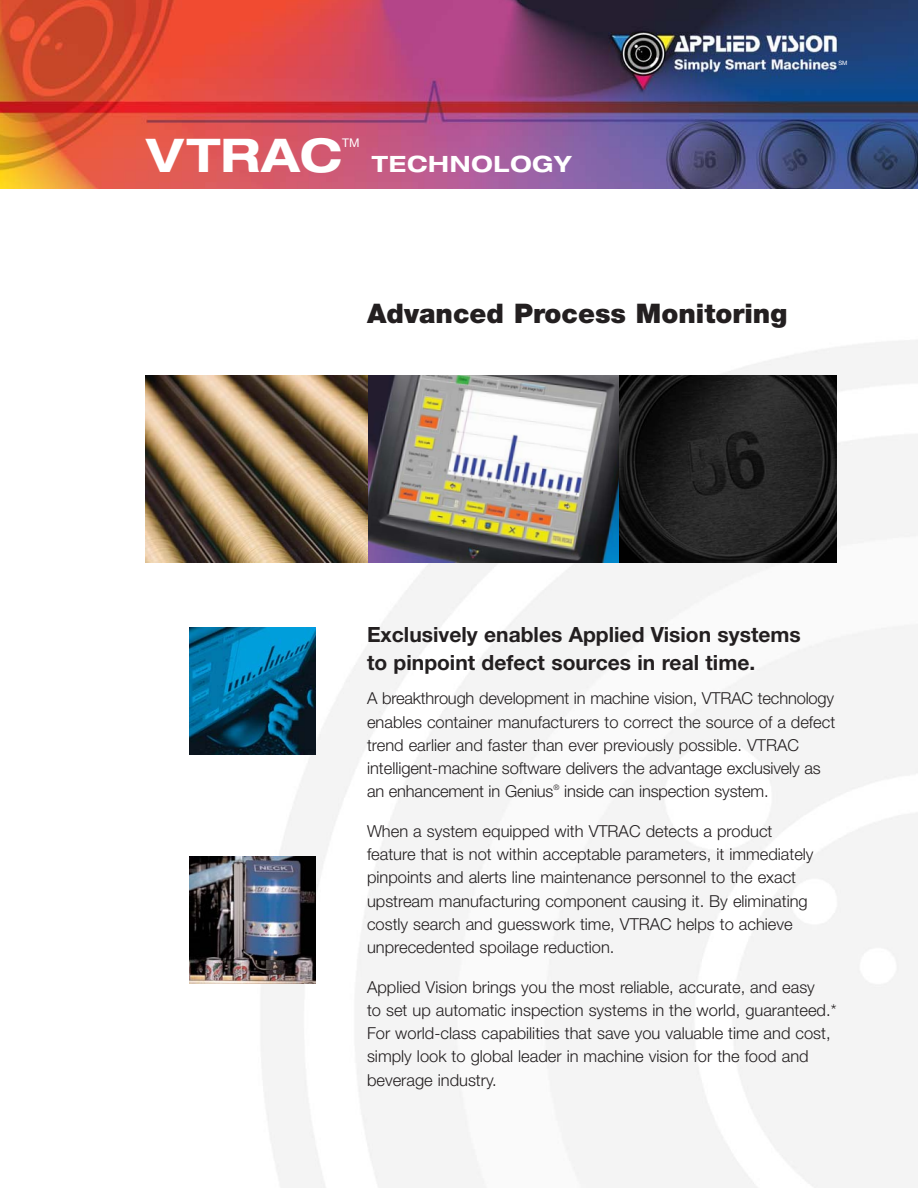
<style>
.page{position:relative;width:918px;height:1188px;background:#fff}
.page>*{position:absolute;margin:0;border:0;box-sizing:border-box;transform-origin:0 0}
.t1{font:700 expanded 46.5px "Helvetica Neue";letter-spacing:.01em;color:#fff}
.t2{font:900 27px "Helvetica Neue";color:#231f20}
.t3{font:700 expanded 22.5px "Helvetica Neue";letter-spacing:.03em;color:#fff}
.t4{font:700 21px/28.5px "Helvetica Neue";color:#231f20}
.t5{font:300 16.5px/23.2px "Helvetica Neue";color:#231f20}
.t6{font:12px "Helvetica Neue";color:#fff}
.t7{font:300 7.5px "Helvetica Neue";color:#231f20}
.t8{font:6px "Helvetica Neue";color:#fff}
</style>
<div class="page">
<img style="left:0;top:0;width:918px;height:189px">
<img style="left:241px;top:340px;width:677px;height:848px">
<img style="left:145px;top:375px;width:692px;height:187px">
<img style="left:189px;top:628px;width:127px;height:126px">
<img style="left:189px;top:857px;width:127px;height:126px">
<h1 class="t1" style="left:146px;top:138px;width:197px">VTRAC</h1>
<p class="t6" style="left:342px;top:138px;width:19px">TM</p>
<h3 class="t3" style="left:372px;top:156px;width:201px">TECHNOLOGY</h3>
<h2 class="t2" style="left:367px;top:304px;width:422px">Advanced Process Monitoring</h2>
<p class="t8" style="left:838px;top:61px;width:11px">SM</p>
<p class="t4" style="left:367px;top:622px;width:435px">Exclusively enables Applied Vision systems to pinpoint defect sources in real time.</p>
<p class="t5" style="left:367px;top:688px;width:470px">A breakthrough development in machine vision, VTRAC technology enables container manufacturers to correct the source of a defect trend earlier and faster than ever previously possible. VTRAC intelligent-machine software delivers the advantage exclusively as an enhancement in Genius</p>
<p class="t7" style="left:553px;top:785px;width:7px">®</p>
<p class="t5" style="left:564px;top:781px;width:206px">inside can inspection system.</p>
<p class="t5" style="left:367px;top:821px;width:448px">When a system equipped with VTRAC detects a product feature that is not within acceptable parameters, it immediately pinpoints and alerts line maintenance personnel to the exact upstream manufacturing component causing it. By eliminating costly search and guesswork time, VTRAC helps to achieve unprecedented spoilage reduction.</p>
<p class="t5" style="left:367px;top:977px;width:471px">Applied Vision brings you the most reliable, accurate, and easy<br>to set up automatic inspection systems in the world, guaranteed.* For world-class capabilities that save you valuable time and cost, simply look to global leader in machine vision for the food and beverage industry.</p>
</div>
